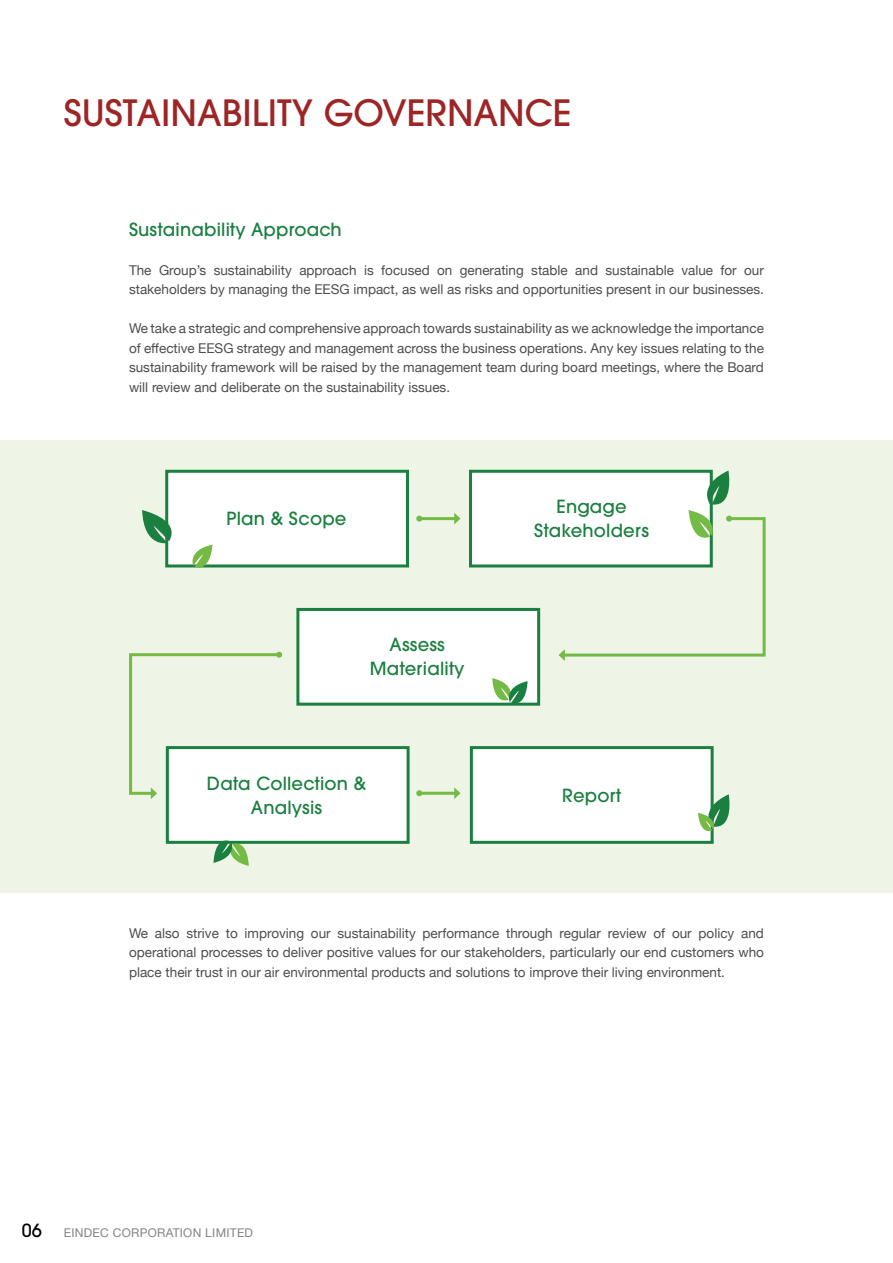
<style>
.page{position:relative;width:893px;height:1263px;background:#fff}
.page>*{position:absolute;margin:0;border:0;box-sizing:border-box;transform-origin:0 0}
.t1{font:500 36px "ITC Avant Garde Pro";color:#9e2525}
.t2{font:500 18px/24px "ITC Avant Garde Pro";letter-spacing:.01em;color:#1a7f3f;text-align:center}
.t3{font:13.5px/19.5px "Helvetica Neue";color:#4d4d4f;text-align:justify}
.t4{font:12px "Helvetica Neue";letter-spacing:.025em;color:#808285}
.s1{font-family:"ITC Avant Garde Pro";font-weight:500;font-size:18px;color:#000}
</style>
<div class="page">
<div style="left:0;top:441px;width:892px;height:452px;background:#eef5e7"></div>
<hr style="left:419px;top:517px;width:36px;height:3px;background:#73bb44">
<svg style="left:416px;top:516px;width:6px;height:6px"></svg>
<svg style="left:454px;top:513px;width:6px;height:11px"></svg>
<hr style="left:419px;top:792px;width:36px;height:3px;background:#73bb44">
<svg style="left:416px;top:790px;width:6px;height:6px"></svg>
<svg style="left:454px;top:787px;width:6px;height:12px"></svg>
<div style="left:166px;top:746px;width:244px;height:98px;background:#fff;border:3px solid #1a7f3f"></div>
<div style="left:296px;top:608px;width:244px;height:98px;background:#fff;border:3px solid #1a7f3f"></div>
<div style="left:470px;top:746px;width:244px;height:98px;background:#fff;border:3px solid #1a7f3f"></div>
<div style="left:165px;top:470px;width:244px;height:97px;background:#fff;border:3px solid #1a7f3f"></div>
<div style="left:469px;top:470px;width:244px;height:97px;background:#fff;border:3px solid #1a7f3f"></div>
<svg style="left:492px;top:678px;width:36px;height:28px"></svg>
<svg style="left:213px;top:840px;width:36px;height:26px"></svg>
<svg style="left:142px;top:510px;width:71px;height:58px"></svg>
<svg style="left:559px;top:470px;width:207px;height:191px"></svg>
<svg style="left:698px;top:794px;width:32px;height:41px"></svg>
<svg style="left:129px;top:652px;width:153px;height:147px"></svg>
<h1 class="t1" style="left:64px;top:90px;width:509px">SUSTAINABILITY GOVERNANCE</h1>
<h2 class="t2" style="left:129px;top:217px;width:214px">Sustainability Approach</h2>
<p class="t3" style="left:129px;top:261px;width:636px">The Group’s sustainability approach is focused on generating stable and sustainable value for our stakeholders by managing the EESG impact, as well as risks and opportunities present in our businesses.</p>
<p class="t3" style="left:129px;top:320px;width:636px">We take a strategic and comprehensive approach towards sustainability as we acknowledge the importance of effective EESG strategy and management across the business operations. Any key issues relating to the sustainability framework will be raised by the management team during board meetings, where the Board will review and deliberate on the sustainability issues.</p>
<h2 class="t2" style="left:227px;top:506px;width:121px">Plan &amp; Scope</h2>
<h2 class="t2" style="left:370px;top:633px;width:96px">Assess<br>Materiality</h2>
<h2 class="t2" style="left:207px;top:771px;width:161px">Data Collection &amp;<br>Analysis</h2>
<h2 class="t2" style="left:534px;top:494px;width:116px">Engage<br>Stakeholders</h2>
<h2 class="t2" style="left:562px;top:783px;width:60px">Report</h2>
<p class="t3" style="left:129px;top:924px;width:636px">We also strive to improving our sustainability performance through regular review of our policy and operational processes to deliver positive values for our stakeholders, particularly our end customers who place their trust in our air environmental products and solutions to improve their living environment.</p>
<p class="t4" style="left:22px;top:1224px;width:233px"><span class="s1">06</span> EINDEC CORPORATION LIMITED</p>
</div>
